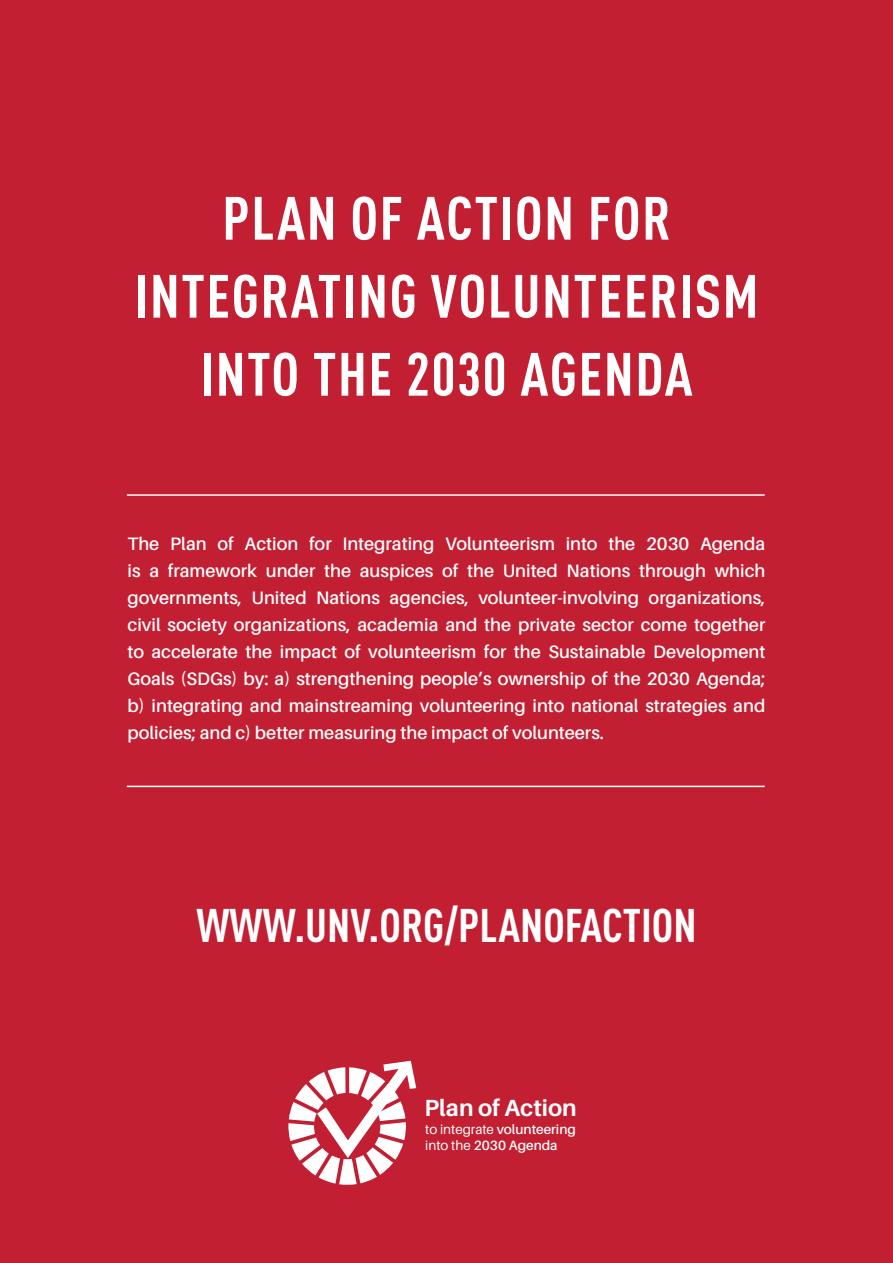
<style>
.page{position:relative;width:893px;height:1263px;background:#c21f32}
.page>*{position:absolute;margin:0;border:0;box-sizing:border-box;transform-origin:0 0}
.t1{font:700 60px "DIN Cond";letter-spacing:.025em;color:#fff}
.t2{font:700 46.5px "DIN Cond";color:#fff}
.t3{font:700 23.4px "Aileron";color:#fff}
.t4{font:600 18px/27px "Aileron";color:#fff;text-align:justify}
.t5{font:600 13.5px/16.2px "Aileron";color:#fff}
.s1{font-weight:400}
</style>
<div class="page">
<hr style="left:127px;top:494px;width:638px;height:2px;background:#fff">
<hr style="left:127px;top:786px;width:638px;height:1px;background:#fff">
<svg style="left:288px;top:1061px;width:128px;height:123px"></svg>
<h1 class="t1" style="left:222px;top:182px;width:250px">PLAN OF ACTION</h1>
<h1 class="t1" style="left:588px;top:182px;width:27px">FOR</h1>
<h1 class="t1" style="left:134px;top:260px;width:43px">INTEGRATING</h1>
<h1 class="t1" style="left:431px;top:260px;width:55px">VOLUNTEERIS</h1>
<h1 class="t1" style="left:723px;top:260px;width:37px">M</h1>
<h1 class="t1" style="left:200px;top:338px;width:25px">INTO</h1>
<h1 class="t1" style="left:313px;top:338px;width:266px">THE 2030 AGENDA</h1>
<p class="t4" style="left:128px;top:531px;width:639px">The Plan of Action for Integrating Volunteerism into the 2030 Agenda is a framework under the auspices of the United Nations through which governments, United Nations agencies, volunteer-involving organizations, civil society organizations, academia and the private sector come together to accelerate the impact of volunteerism for the Sustainable Development Goals (SDGs) by: a) strengthening people’s ownership of the 2030 Agenda; b) integrating and mainstreaming volunteering into national strategies and policies; and c) better measuring the impact of volunteers.</p>
<h2 class="t2" style="left:196px;top:897px;width:283px">WWW.UNV.ORG/PLANOFACTION</h2>
<p class="t3" style="left:424px;top:1095px;width:154px">Plan of Action</p>
<p class="t5" style="left:425px;top:1121px;width:152px"><span class="s1">to integrate</span> volunteering <span class="s1">into the</span> 2030 Agenda</p>
</div>
